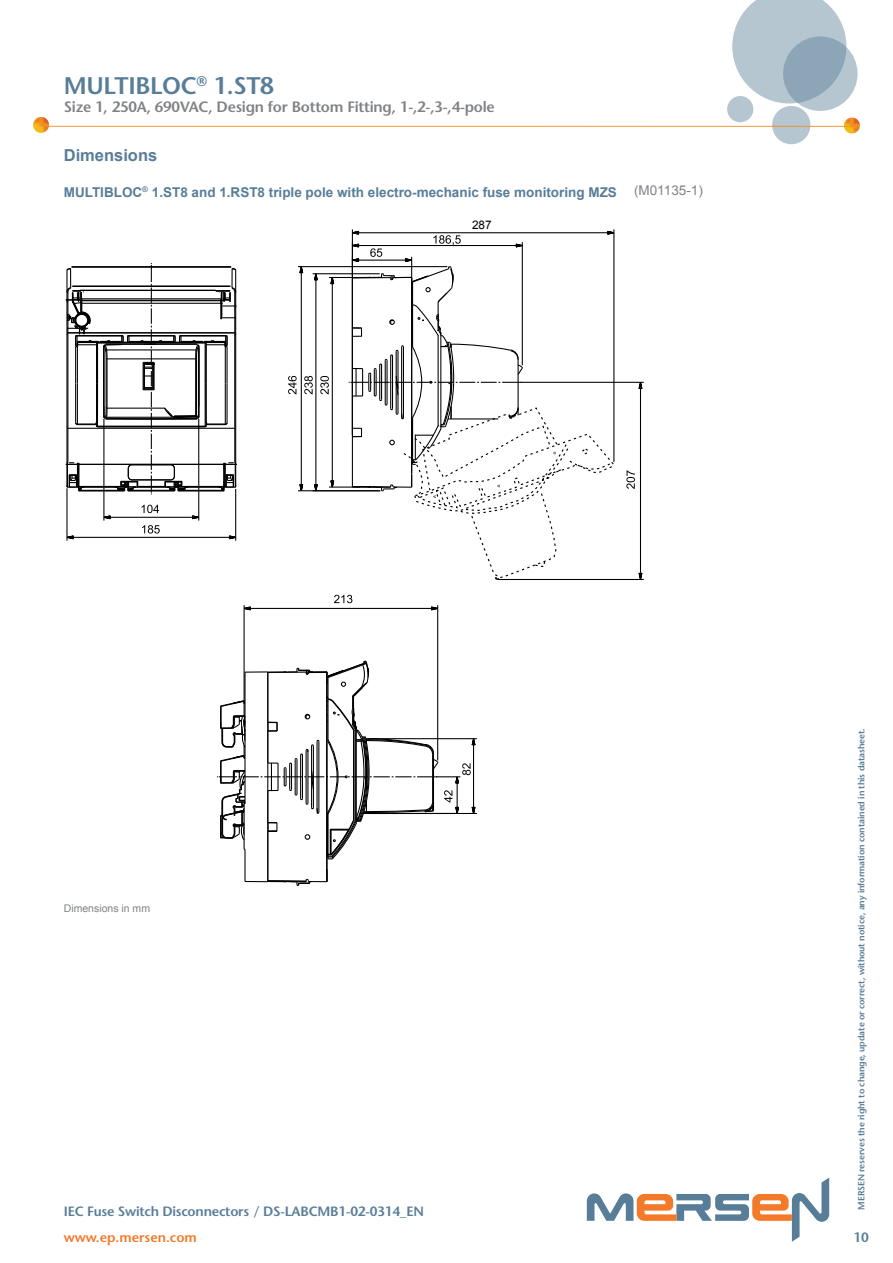
<style>
.page{position:relative;width:893px;height:1263px;background:#fff}
.page>*{position:absolute;margin:0;border:0;box-sizing:border-box;transform-origin:0 0}
.t1{font:600 24px "Stone Sans Std";letter-spacing:-.015em;color:#587d98}
.t2{font:700 16.5px "Arial";color:#587d98}
.t3{font:600 15px "Stone Sans Std";letter-spacing:-.015em;color:#808285}
.t4{font:700 13.5px "Arial";color:#587d98}
.t5{font:600 13.5px "Stone Sans Std";letter-spacing:-.015em;color:#587d98}
.t6{font:600 13.5px "Stone Sans Std";color:#f47929}
.t7{font:13.5px "Arial";color:#808285}
.t8{font:11.85px "Arial";color:#000}
.t9{font:10.5px "Arial";color:#808285}
.t10{font:600 9px "Stone Sans Std";letter-spacing:-.015em;color:#587d98}
</style>
<div class="page">
<svg style="left:587px;top:1177px;width:242px;height:65px"></svg>
<hr style="left:244px;top:605px;width:1px;height:112px;background:#000">
<hr style="left:437px;top:605px;width:1px;height:155px;background:#000">
<hr style="left:244px;top:608px;width:194px;height:1px;background:#000">
<svg style="left:243px;top:606px;width:9px;height:5px"></svg>
<svg style="left:430px;top:606px;width:9px;height:5px"></svg>
<hr style="left:368px;top:813px;width:109px;height:1px;background:#000">
<hr style="left:368px;top:738px;width:109px;height:1px;background:#000">
<hr style="left:326px;top:672px;width:1px;height:210px;background:#000">
<hr style="left:327px;top:672px;width:1px;height:210px;background:#000">
<hr style="left:244px;top:849px;width:2px;height:32px;background:#000">
<hr style="left:267px;top:672px;width:1px;height:210px;background:#000">
<svg style="left:245px;top:869px;width:83px;height:17px"></svg>
<svg style="left:334px;top:595px;width:18px;height:8px"></svg>
<svg style="left:217px;top:660px;width:259px;height:202px"></svg>
<hr style="left:66px;top:488px;width:2px;height:53px;background:#000">
<hr style="left:235px;top:489px;width:1px;height:52px;background:#000">
<hr style="left:67px;top:537px;width:169px;height:1px;background:#000">
<svg style="left:66px;top:535px;width:9px;height:5px"></svg>
<svg style="left:228px;top:535px;width:9px;height:5px"></svg>
<hr style="left:103px;top:419px;width:1px;height:102px;background:#000">
<hr style="left:198px;top:419px;width:1px;height:102px;background:#000">
<hr style="left:104px;top:517px;width:95px;height:1px;background:#000">
<svg style="left:103px;top:515px;width:8px;height:5px"></svg>
<svg style="left:191px;top:515px;width:9px;height:5px"></svg>
<hr style="left:329px;top:277px;width:31px;height:1px;background:#000">
<hr style="left:329px;top:486px;width:31px;height:2px;background:#000">
<hr style="left:332px;top:277px;width:1px;height:210px;background:#000">
<svg style="left:330px;top:278px;width:5px;height:7px"></svg>
<svg style="left:330px;top:479px;width:5px;height:9px"></svg>
<hr style="left:313px;top:273px;width:67px;height:1px;background:#000">
<hr style="left:315px;top:274px;width:1px;height:217px;background:#000">
<svg style="left:313px;top:273px;width:6px;height:8px"></svg>
<svg style="left:313px;top:483px;width:6px;height:9px"></svg>
<hr style="left:499px;top:579px;width:145px;height:1px;background:#000">
<hr style="left:520px;top:382px;width:124px;height:1px;background:#000">
<hr style="left:640px;top:382px;width:1px;height:197px;background:#000">
<svg style="left:638px;top:572px;width:5px;height:7px"></svg>
<svg style="left:638px;top:381px;width:5px;height:9px"></svg>
<hr style="left:352px;top:229px;width:1px;height:206px;background:#000">
<hr style="left:613px;top:229px;width:1px;height:233px;background:#000">
<hr style="left:298px;top:490px;width:82px;height:1px;background:#000">
<hr style="left:298px;top:266px;width:149px;height:1px;background:#000">
<hr style="left:301px;top:267px;width:1px;height:224px;background:#000">
<svg style="left:299px;top:483px;width:5px;height:9px"></svg>
<svg style="left:299px;top:266px;width:5px;height:8px"></svg>
<svg style="left:66px;top:263px;width:171px;height:231px"></svg>
<svg style="left:142px;top:525px;width:18px;height:8px"></svg>
<svg style="left:142px;top:505px;width:17px;height:8px"></svg>
<svg style="left:349px;top:230px;width:266px;height:350px"></svg>
<svg style="left:288px;top:376px;width:9px;height:18px"></svg>
<svg style="left:304px;top:376px;width:9px;height:18px"></svg>
<svg style="left:320px;top:376px;width:9px;height:18px"></svg>
<svg style="left:626px;top:470px;width:9px;height:19px"></svg>
<svg style="left:732px;top:0;width:114px;height:103px"></svg>
<svg style="left:783px;top:36px;width:74px;height:75px;background:#99afbf"></svg>
<div style="left:772px;top:106px;width:38px;height:38px;background:#b6c6d1;border-radius:50%"></div>
<div style="left:727px;top:96px;width:26px;height:26px;background:#b6c6d1;border-radius:50%"></div>
<svg style="left:844px;top:118px;width:16px;height:16px"></svg>
<hr style="left:47px;top:126px;width:802px;height:1px;background:#ee9321">
<svg style="left:33px;top:117px;width:16px;height:16px"></svg>
<h1 class="t1" style="left:64px;top:71px;width:212px">MULTIBLOC<sup>®</sup> 1.ST8</h1>
<h3 class="t3" style="left:64px;top:98px;width:433px">Size 1, 250A, 690VAC, Design for Bottom Fitting, 1-,2-,3-,4-pole</h3>
<h2 class="t2" style="left:64px;top:144px;width:95px">Dimensions</h2>
<h3 class="t4" style="left:64px;top:183px;width:555px">MULTIBLOC<sup>®</sup> 1.ST8 and 1.RST8 triple pole with electro-mechanic fuse monitoring MZS</h3>
<h3 class="t7" style="left:634px;top:181px;width:70px">(M01135-1)</h3>
<h3 class="t8" style="left:472px;top:217px;width:21px">287</h3>
<p class="t10" style="left:856px;top:1209px;width:483px;rotate:-90deg">MERSEN reserves the right to change, update or correct, without notice, any information contained in this datasheet.</p>
<p class="t9" style="left:64px;top:901px;width:88px">Dimensions in mm</p>
<h3 class="t5" style="left:64px;top:1203px;width:362px">IEC Fuse Switch Disconnectors / DS-LABCMB1-02-0314_EN</h3>
<h3 class="t6" style="left:64px;top:1229px;width:135px">www.ep.mersen.com</h3>
<h3 class="t5" style="left:853px;top:1229px;width:17px">10</h3>
</div>
